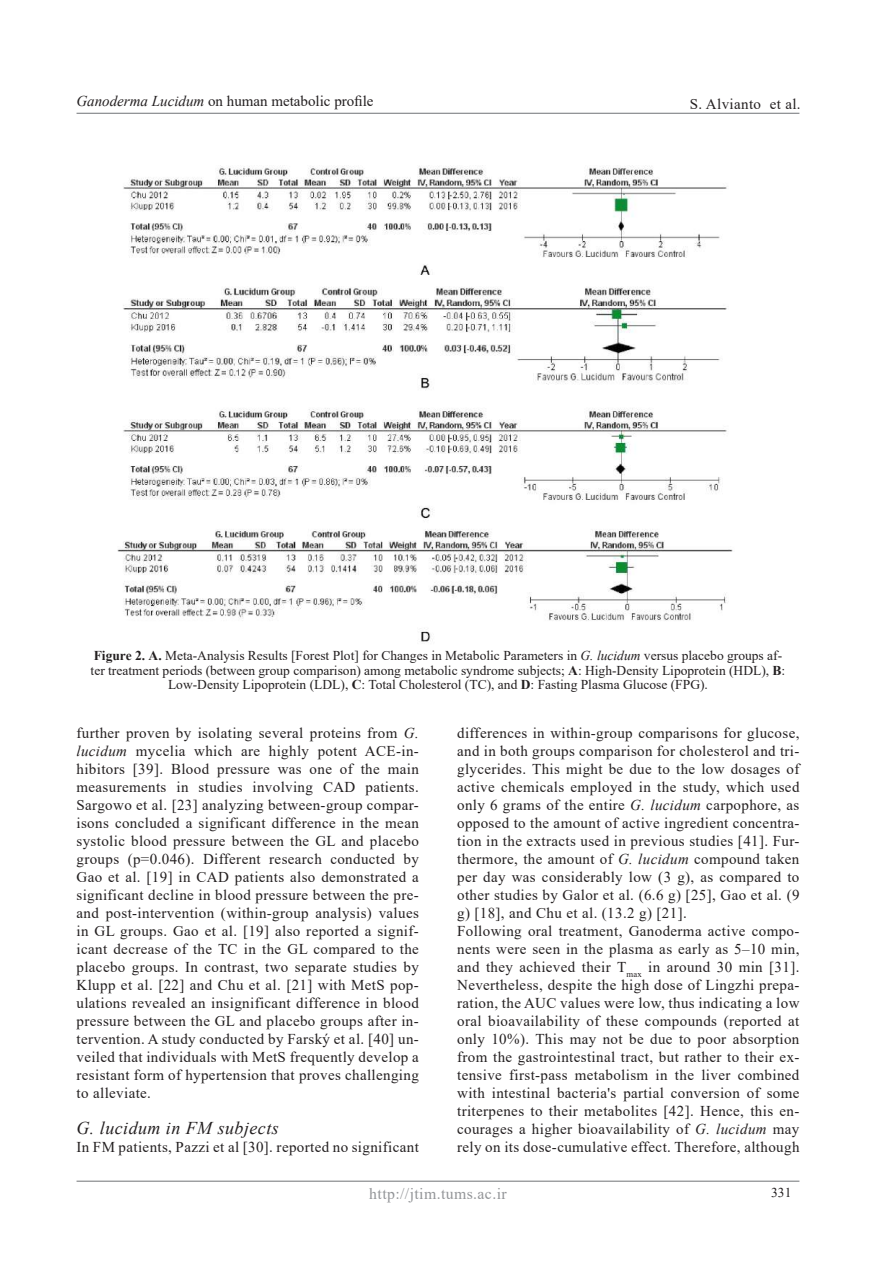
<style>
.page{position:relative;width:893px;height:1263px;background:#fff}
.page>*{position:absolute;margin:0;border:0;box-sizing:border-box;transform-origin:0 0}
.t1{font:italic 18px "Times New Roman";letter-spacing:.025em;color:#231f20}
.t2{font:15.75px "Times New Roman";letter-spacing:.025em;color:#939598}
.t3{font:15px/18px "Times New Roman";letter-spacing:.025em;color:#231f20;text-align:justify}
.t4{font:15px "Times New Roman";color:#231f20}
.t5{font:13.5px/14.9px "Times New Roman";color:#231f20;text-align:center}
.s1{font-style:italic}
.s2{font-weight:700}
</style>
<div class="page">
<hr style="left:77px;top:1180px;width:722px;height:2px;background:#808285">
<hr style="left:77px;top:113px;width:722px;height:1px;background:#808285">
<img style="left:117px;top:165px;width:616px;height:477px">
<p class="t4" style="left:76px;top:90px;width:299px"><span class="s1">Ganoderma Lucidum</span> on human metabolic profile</p>
<p class="t3" style="left:690px;top:94px;width:112px">S. Alvianto et al.</p>
<p class="t5" style="left:91px;top:647px;width:696px"><span class="s2">Figure 2. A.</span> Meta-Analysis Results [Forest Plot] for Changes in Metabolic Parameters in <span class="s1">G. lucidum</span> versus placebo groups af&shy;ter treatment periods (between group comparison) among metabolic syndrome subjects; <span class="s2">A</span>: High-Density Lipoprotein (HDL), <span class="s2">B</span>:<br>Low-Density Lipoprotein (LDL), <span class="s2">C</span>: Total Cholesterol (TC), and <span class="s2">D</span>: Fasting Plasma Glucose (FPG).</p>
<p class="t3" style="left:77px;top:723px;width:344px">further proven by isolating several proteins from <span class="s1">G. lucidum</span> mycelia which are highly potent ACE-in&shy;hibitors [39]. Blood pressure was one of the main measurements in studies involving CAD patients.<br>Sargowo et al. [23] analyzing between-group compar&shy;isons concluded a significant difference in the mean systolic blood pressure between the GL and placebo groups (p=0.046). Different research conducted by Gao et al. [19] in CAD patients also demonstrated a significant decline in blood pressure between the pre&shy;and post-intervention (within-group analysis) values in GL groups. Gao et al. [19] also reported a signif&shy;icant decrease of the TC in the GL compared to the placebo groups. In contrast, two separate studies by Klupp et al. [22] and Chu et al. [21] with MetS pop&shy;ulations revealed an insignificant difference in blood pressure between the GL and placebo groups after in&shy;tervention. A study conducted by Farský et al. [40] un&shy;veiled that individuals with MetS frequently develop a resistant form of hypertension that proves challenging to alleviate.</p>
<p class="t1" style="left:77px;top:1115px;width:204px">G. lucidum in FM subjects</p>
<p class="t3" style="left:77px;top:1137px;width:344px">In FM patients, Pazzi et al [30]. reported no significant</p>
<p class="t3" style="left:457px;top:723px;width:344px;text-align:left">differences in within-group comparisons for glucose, and in both groups comparison for cholesterol and tri&shy;glycerides. This might be due to the low dosages of active chemicals employed in the study, which used only 6 grams of the entire <span class="s1">G. lucidum</span> carpophore, as opposed to the amount of active ingredient concentra&shy;tion in the extracts used in previous studies [41]. Fur&shy;thermore, the amount of <span class="s1">G. lucidum</span> compound taken per day was considerably low (3 g), as compared to other studies by Galor et al. (6.6 g) [25], Gao et al. (9 g) [18], and Chu et al. (13.2 g) [21].<br>Following oral treatment, Ganoderma active compo&shy;nents were seen in the plasma as early as 5–10 min, and they achieved their T<sub>max</sub> in around 30 min [31].<br>Nevertheless, despite the high dose of Lingzhi prepa&shy;ration, the AUC values were low, thus indicating a low oral bioavailability of these compounds (reported at only 10%). This may not be due to poor absorption from the gastrointestinal tract, but rather to their ex&shy;tensive first-pass metabolism in the liver combined with intestinal bacteria's partial conversion of some triterpenes to their metabolites [42]. Hence, this en&shy;courages a higher bioavailability of <span class="s1">G. lucidum</span> may rely on its dose-cumulative effect. Therefore, although</p>
<p class="t2" style="left:369px;top:1182px;width:139px">http://jtim.tums.ac.ir</p>
<p class="t5" style="left:771px;top:1185px;width:22px">331</p>
</div>
